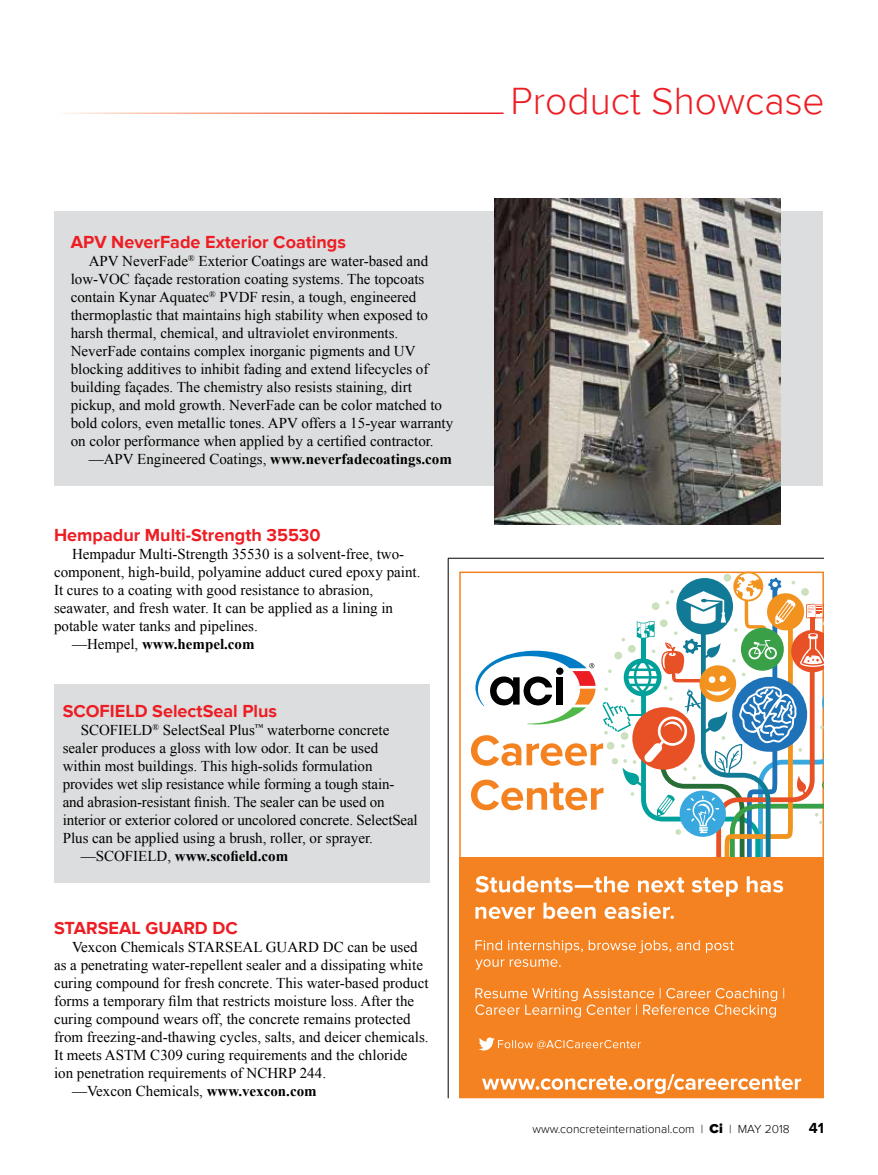
<style>
.page{position:relative;width:878px;height:1175px;background:#fff}
.page>*{position:absolute;margin:0;border:0;box-sizing:border-box;transform-origin:0 0}
.t1{font:300 39px "Proxima Nova";color:#ed1d24}
.t2{font:700 18px "Proxima Nova";color:#ed1d24}
.t3{font:15px/18px "Times New Roman";color:#000}
.t4{font:700 15px "Times New Roman";color:#000}
.t5{font:700 15px "Proxima Nova";color:#000}
.t6{font:300 12px "Proxima Nova";color:#000}
.s1{font-weight:400}
.s2{font-weight:700}
.s3{font-weight:900;font-size:13.5px}
</style>
<div class="page">
<div style="left:54px;top:211px;width:768px;height:275px;background:#dcddde"></div>
<div style="left:54px;top:684px;width:376px;height:198px;background:#dcddde"></div>
<img style="left:495px;top:198px;width:285px;height:326px">
<hr style="left:448px;top:558px;width:1px;height:540px;background:#000">
<hr style="left:448px;top:558px;width:376px;height:1px;background:#000">
<div style="left:459px;top:1067px;width:365px;height:31px;background:#f58220"></div>
<svg style="left:482px;top:1074px;width:319px;height:20px"></svg>
<div style="left:459px;top:857px;width:365px;height:214px;background:#f58220"></div>
<svg style="left:471px;top:571px;width:353px;height:382px"></svg>
<svg style="left:475px;top:959px;width:85px;height:10px"></svg>
<svg style="left:475px;top:987px;width:309px;height:30px"></svg>
<svg style="left:479px;top:1037px;width:161px;height:13px"></svg>
<p class="t2" style="left:71px;top:232px;width:277px">APV NeverFade Exterior Coatings</p>
<p class="t3" style="left:71px;top:252px;width:384px;text-indent:18px">APV NeverFade<sup>®</sup> Exterior Coatings are water-based and low-VOC façade restoration coating systems. The topcoats contain Kynar Aquatec<sup>®</sup> PVDF resin, a tough, engineered thermoplastic that maintains high stability when exposed to harsh thermal, chemical, and ultraviolet environments.<br>NeverFade contains complex inorganic pigments and UV blocking additives to inhibit fading and extend lifecycles of building façades. The chemistry also resists staining, dirt pickup, and mold growth. NeverFade can be color matched to bold colors, even metallic tones. APV offers a 15-year warranty on color performance when applied by a certified contractor.</p>
<p class="t4" style="left:89px;top:449px;width:365px"><span class="s1">—APV Engineered Coatings,</span> www.neverfadecoatings.com</p>
<p class="t2" style="left:54px;top:524px;width:268px">Hempadur Multi-Strength 35530</p>
<p class="t3" style="left:72px;top:544px;width:334px">Hempadur Multi-Strength 35530 is a solvent-free, two-</p>
<p class="t3" style="left:54px;top:562px;width:368px">component, high-build, polyamine adduct cured epoxy paint.</p>
<p class="t3" style="left:54px;top:580px;width:321px">It cures to a coating with good resistance to abrasion,</p>
<p class="t3" style="left:54px;top:598px;width:340px">seawater, and fresh water. It can be applied as a lining in</p>
<p class="t3" style="left:54px;top:616px;width:205px">potable water tanks and pipelines.</p>
<p class="t4" style="left:72px;top:633px;width:184px"><span class="s1">—Hempel,</span> www.hempel.com</p>
<p class="t2" style="left:63px;top:700px;width:216px">SCOFIELD SelectSeal Plus</p>
<p class="t3" style="left:81px;top:720px;width:310px">SCOFIELD<sup>®</sup> SelectSeal Plus<sup>™</sup> waterborne concrete</p>
<p class="t3" style="left:63px;top:738px;width:317px">sealer produces a gloss with low odor. It can be used</p>
<p class="t3" style="left:63px;top:756px;width:311px">within most buildings. This high-solids formulation</p>
<p class="t3" style="left:63px;top:774px;width:333px">provides wet slip resistance while forming a tough stain-</p>
<p class="t3" style="left:63px;top:792px;width:323px">and abrasion-resistant finish. The sealer can be used on</p>
<p class="t3" style="left:63px;top:810px;width:356px">interior or exterior colored or uncolored concrete. SelectSeal</p>
<p class="t3" style="left:63px;top:828px;width:312px">Plus can be applied using a brush, roller, or sprayer.</p>
<p class="t4" style="left:81px;top:845px;width:209px"><span class="s1">—SCOFIELD,</span> www.scofield.com</p>
<p class="t2" style="left:54px;top:917px;width:185px">STARSEAL GUARD DC</p>
<p class="t3" style="left:72px;top:937px;width:347px">Vexcon Chemicals STARSEAL GUARD DC can be used</p>
<p class="t3" style="left:54px;top:955px;width:370px">as a penetrating water-repellent sealer and a dissipating white</p>
<p class="t3" style="left:54px;top:973px;width:376px">curing compound for fresh concrete. This water-based product</p>
<p class="t3" style="left:54px;top:991px;width:361px">forms a temporary film that restricts moisture loss. After the</p>
<p class="t3" style="left:54px;top:1009px;width:358px">curing compound wears off, the concrete remains protected</p>
<p class="t3" style="left:54px;top:1027px;width:376px">from freezing-and-thawing cycles, salts, and deicer chemicals.</p>
<p class="t3" style="left:54px;top:1045px;width:355px">It meets ASTM C309 curing requirements and the chloride</p>
<p class="t3" style="left:54px;top:1063px;width:273px">ion penetration requirements of NCHRP 244.</p>
<p class="t3" style="left:72px;top:1081px;width:246px">—Vexcon Chemicals, <span class="s2">www.vexcon.com</span></p>
<h1 class="t1" style="left:510px;top:79px;width:315px">Product Showcase</h1>
<p class="t6" style="left:532px;top:1121px;width:259px">www.concreteinternational.com | <span class="s3">Ci</span> | MAY 2018</p>
<p class="t5" style="left:808px;top:1119px;width:17px">41</p>
</div>
